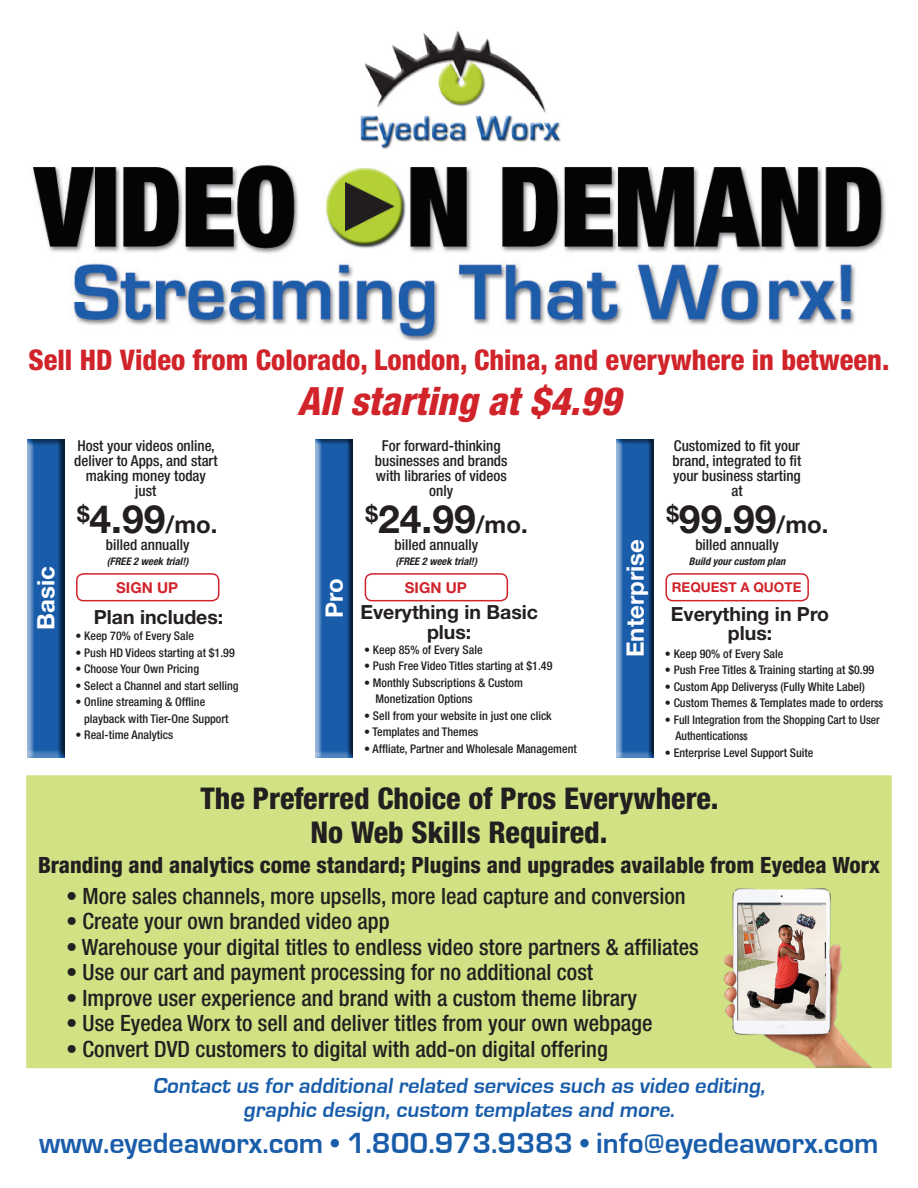
<style>
.page{position:relative;width:918px;height:1188px;background:#fff}
.page>*{position:absolute;margin:0;border:0;box-sizing:border-box;transform-origin:0 0}
.t1{font:700 39px "Helvetica Neue LT Std";color:#231f20}
.t2{font:italic 800 condensed 39px "Helvetica Neue LT Std";color:#d1232a}
.t3{font:800 condensed 30px "Helvetica Neue LT Std";color:#231f20}
.t4{font:700 30px "Eurostile";color:#195daa}
.t5{font:800 condensed 28.5px "Helvetica Neue LT Std";color:#d1232a}
.t6{font:700 24px "Helvetica Neue LT Std";color:#fff}
.t7{font:500 condensed 22.5px "Helvetica Neue LT Std";color:#231f20}
.t8{font:700 22.5px "Eurostile";color:#195daa}
.t9{font:800 condensed 22.5px "Helvetica Neue LT Std";color:#231f20}
.t10{font:700 19.5px "Helvetica Neue LT Std";color:#231f20}
.t11{font:500 condensed 15px/15px "Helvetica Neue LT Std";color:#231f20}
.t12{font:700 15px "Helvetica Neue LT Std";color:#d1232a}
.t13{font:700 13.5px "Helvetica Neue LT Std";color:#d1232a}
.t14{font:500 condensed 12px "Helvetica Neue LT Std";color:#231f20}
.t15{font:500 condensed 12px "Helvetica Neue LT Std";color:#231f20;scale:.96 1}
.t16{font:italic 700 condensed 10.5px "Helvetica Neue LT Std";color:#231f20}
.s1{font-size:24px}
.s2{font-size:9px}
</style>
<div class="page">
<div style="left:26px;top:775px;width:866px;height:293px;background:#d1e285"></div>
<img style="left:33px;top:165px;width:853px;height:175px">
<div style="left:76px;top:573px;width:143px;height:28px;border:2px solid #d1232a;border-radius:7px"></div>
<div style="left:27px;top:437px;width:40px;height:321px;background:#231f20;opacity:.75"></div>
<div style="left:365px;top:573px;width:143px;height:28px;border:2px solid #d1232a;border-radius:7px"></div>
<div style="left:315px;top:437px;width:41px;height:321px;background:#231f20;opacity:.75"></div>
<div style="left:665px;top:573px;width:144px;height:28px;border:2px solid #d1232a;border-radius:7px"></div>
<div style="left:616px;top:437px;width:41px;height:321px;background:#231f20;opacity:.75"></div>
<img style="left:360px;top:30px;width:201px;height:120px">
<img style="left:720px;top:888px;width:155px;height:180px">
<p class="t5" style="left:29px;top:342px;width:862px">Sell HD Video from Colorado, London, China, and everywhere in between.</p>
<p class="t2" style="left:297px;top:377px;width:325px">All starting at $4.99</p>
<p class="t11" style="left:78px;top:438px;width:139px">Host your videos online,</p>
<p class="t11" style="left:74px;top:453px;width:145px">deliver to Apps, and start</p>
<p class="t11" style="left:86px;top:468px;width:122px">making money today</p>
<p class="t11" style="left:135px;top:483px;width:23px">just</p>
<p class="t1" style="left:77px;top:495px;width:142px"><sup>$</sup>4.99<span class="s1">/mo.</span></p>
<p class="t11" style="left:106px;top:537px;width:85px">billed annually</p>
<p class="t16" style="left:107px;top:555px;width:83px">(FREE 2 week trial!)</p>
<p class="t12" style="left:116px;top:578px;width:63px">SIGN UP</p>
<p class="t10" style="left:94px;top:605px;width:131px">Plan includes:</p>
<p class="t14" style="left:75px;top:629px;width:120px">• Keep 70% of Every Sale</p>
<p class="t14" style="left:75px;top:645px;width:161px">• Push HD Videos starting at $1.99</p>
<p class="t14" style="left:75px;top:662px;width:125px">• Choose Your Own Pricing</p>
<p class="t14" style="left:75px;top:678px;width:165px">• Select a Channel and start selling</p>
<p class="t14" style="left:75px;top:695px;width:131px">• Online streaming &amp; Offline</p>
<p class="t14" style="left:84px;top:711px;width:146px">playback with Tier-One Support</p>
<p class="t14" style="left:75px;top:728px;width:99px">• Real-time Analytics</p>
<p class="t11" style="left:673px;top:438px;width:130px">Customized to fit your brand, integrated to fit</p>
<p class="t11" style="left:673px;top:468px;width:129px">your business starting</p>
<p class="t11" style="left:731px;top:483px;width:13px">at</p>
<p class="t1" style="left:666px;top:495px;width:164px"><sup>$</sup>99.99<span class="s1">/mo.</span></p>
<p class="t11" style="left:695px;top:537px;width:85px">billed annually</p>
<p class="t16" style="left:689px;top:555px;width:98px">Build your custom plan</p>
<p class="t13" style="left:672px;top:579px;width:131px">REQUEST A QUOTE</p>
<p class="t11" style="left:382px;top:438px;width:120px">For forward-thinking</p>
<p class="t11" style="left:375px;top:453px;width:134px">businesses and brands</p>
<p class="t11" style="left:376px;top:468px;width:132px">with libraries of videos</p>
<p class="t11" style="left:429px;top:483px;width:25px">only</p>
<p class="t1" style="left:366px;top:495px;width:164px"><sup>$</sup>24.99<span class="s1">/mo.</span></p>
<p class="t11" style="left:395px;top:537px;width:85px">billed annually</p>
<p class="t16" style="left:395px;top:555px;width:83px">(FREE 2 week trial!)</p>
<p class="t12" style="left:405px;top:578px;width:63px">SIGN UP</p>
<h3 class="t6" style="left:620px;top:657px;width:120px;rotate:-90deg">Enterprise</h3>
<h3 class="t6" style="left:31px;top:630px;width:65px;rotate:-90deg">Basic</h3>
<h3 class="t6" style="left:320px;top:618px;width:41px;rotate:-90deg">Pro</h3>
<p class="t10" style="left:360px;top:600px;width:179px">Everything in Basic</p>
<p class="t10" style="left:427px;top:620px;width:46px">plus:</p>
<p class="t10" style="left:671px;top:602px;width:160px">Everything in Pro</p>
<p class="t10" style="left:728px;top:621px;width:46px">plus:</p>
<p class="t14" style="left:364px;top:642px;width:120px">• Keep 85% of Every Sale</p>
<p class="t14" style="left:364px;top:659px;width:190px">• Push Free Video Titles starting at $1.49</p>
<p class="t14" style="left:364px;top:675px;width:161px">• Monthly Subscriptions &amp; Custom</p>
<p class="t14" style="left:376px;top:692px;width:99px">Monetization Options</p>
<p class="t14" style="left:364px;top:708px;width:189px">• Sell from your website in just one click</p>
<p class="t14" style="left:364px;top:725px;width:116px">• Templates and Themes</p>
<p class="t14" style="left:364px;top:741px;width:214px">• Affliate, Partner and Wholesale Management</p>
<p class="t14" style="left:665px;top:646px;width:120px">• Keep 90% of Every Sale</p>
<p class="t14" style="left:665px;top:663px;width:211px">• Push Free Titles &amp; Training starting at $0.99</p>
<p class="t14" style="left:665px;top:679px;width:202px">• Custom App Delivery<span class="s2">$$</span> (Fully White Label)</p>
<p class="t14" style="left:665px;top:696px;width:220px">• Custom Themes &amp; Templates made to order<span class="s2">$$</span></p>
<p class="t14" style="left:665px;top:712px;width:217px">• Full Integration from the Shopping Cart to User</p>
<p class="t15" style="left:675px;top:729px;width:77px">Authentication<span class="s2">$$</span></p>
<p class="t14" style="left:665px;top:745px;width:150px">• Enterprise Level Support Suite</p>
<p class="t3" style="left:200px;top:780px;width:520px">The Preferred Choice of Pros Everywhere.</p>
<p class="t3" style="left:310px;top:814px;width:299px">No Web Skills Required.</p>
<p class="t9" style="left:38px;top:851px;width:843px">Branding and analytics come standard; Plugins and upgrades available from Eyedea Worx</p>
<p class="t7" style="left:66px;top:882px;width:621px">• More sales channels, more upsells, more lead capture and conversion</p>
<p class="t7" style="left:66px;top:908px;width:325px">• Create your own branded video app</p>
<p class="t7" style="left:66px;top:933px;width:634px">• Warehouse your digital titles to endless video store partners &amp; affiliates</p>
<p class="t7" style="left:66px;top:959px;width:529px">• Use our cart and payment processing for no additional cost</p>
<p class="t7" style="left:66px;top:984px;width:573px">• Improve user experience and brand with a custom theme library</p>
<p class="t7" style="left:66px;top:1010px;width:588px">• Use Eyedea Worx to sell and deliver titles from your own webpage</p>
<p class="t7" style="left:66px;top:1035px;width:543px">• Convert DVD customers to digital with add-on digital offering</p>
<p class="t8" style="left:153px;top:1073px;width:618px">Contact us for additional related services such as video editing,</p>
<p class="t8" style="left:243px;top:1097px;width:437px">graphic design, custom templates and more.</p>
<p class="t4" style="left:39px;top:1127px;width:841px">www.eyedeaworx.com • 1.800.973.9383 • info@eyedeaworx.com</p>
</div>
